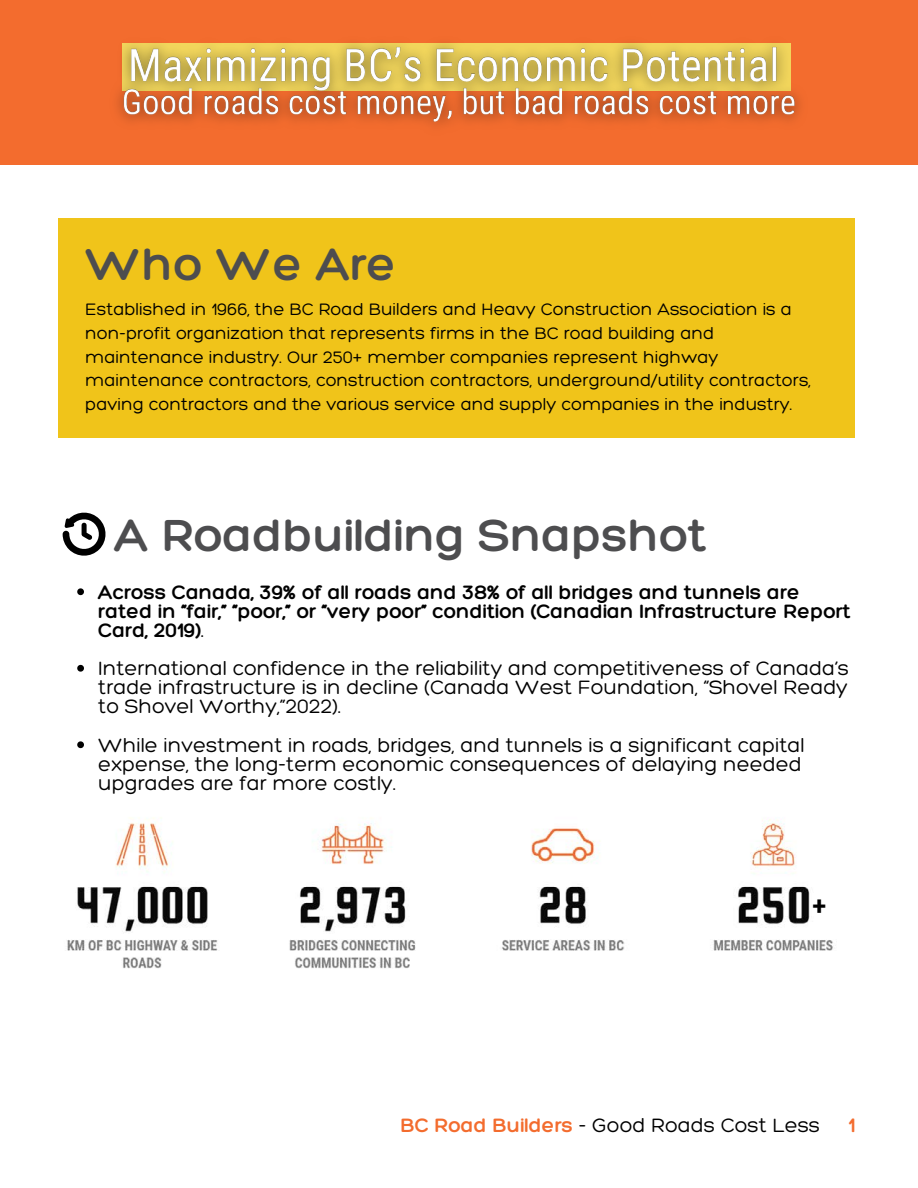
<style>
.page{position:relative;width:918px;height:1188px;background:#fff}
.page>*{position:absolute;margin:0;border:0;box-sizing:border-box;transform-origin:0 0}
.t1{font:300 48.75px "Hero";color:#4d4d4f}
.t2{font:31.5px "Squada One";color:#000}
.t3{font:300 21px/19.2px "Hero";color:#000;text-align:justify}
.t4{font:300 21px/19.2px "Hero";color:#000}
.t5{font:300 21px "Hero";color:#f36c2e}
.t6{font:300 18px/23.7px "Hero";color:#000}
.s1{font-style:inherit}
.s2{color:#f36c2e}
</style>
<div class="page">
<div style="left:0;top:0;width:918px;height:165px;background:#f36c2e"></div>
<svg style="left:63px;top:512px;width:43px;height:44px"></svg>
<img style="left:67px;top:818px;width:766px;height:151px">
<img style="left:117px;top:43px;width:684px;height:83px">
<svg style="left:77px;top:588px;width:7px;height:7px"></svg>
<svg style="left:77px;top:665px;width:7px;height:7px"></svg>
<svg style="left:77px;top:741px;width:7px;height:7px"></svg>
<div style="left:59px;top:219px;width:796px;height:219px;background:#f0c41a"></div>
<h1 class="t1" style="left:85px;top:233px;width:313px">Who We Are</h1>
<p class="t6" style="left:85px;top:297px;width:727px">Established in 1966, the BC Road Builders and Heavy Construction Association is a non-profit organization that represents firms in the BC road building and maintenance industry. Our 250+ member companies represent highway maintenance contractors, construction contractors, underground/utility contractors, paving contractors and the various service and supply companies in the industry.</p>
<h1 class="t1" style="left:115px;top:505px;width:594px">A Roadbuilding Snapshot</h1>
<p class="t4" style="left:98px;top:582px;width:754px">Across Canada, 39% of all roads and 38% of all bridges and tunnels are rated in “fair,” “poor,” or “very poor” condition (Canadian Infrastructure Report<br>Card, 2019)<span class="s1">.</span></p>
<p class="t3" style="left:98px;top:658px;width:752px">International confidence in the reliability and competitiveness of Canada’s trade infrastructure is in decline (Canada West Foundation, “Shovel Ready to Shovel Worthy,”2022).</p>
<p class="t3" style="left:98px;top:735px;width:708px;text-align:left">While investment in roads, bridges, and tunnels is a significant capital expense, the long-term economic consequences of delaying needed upgrades are far more costly.</p>
<h2 class="t2" style="left:811px;top:889px;width:17px">+</h2>
<p class="t3" style="left:400px;top:1115px;width:421px"><span class="s2">BC Road Builders</span> - Good Roads Cost Less</p>
<p class="t5" style="left:849px;top:1112px;width:8px">1</p>
</div>
